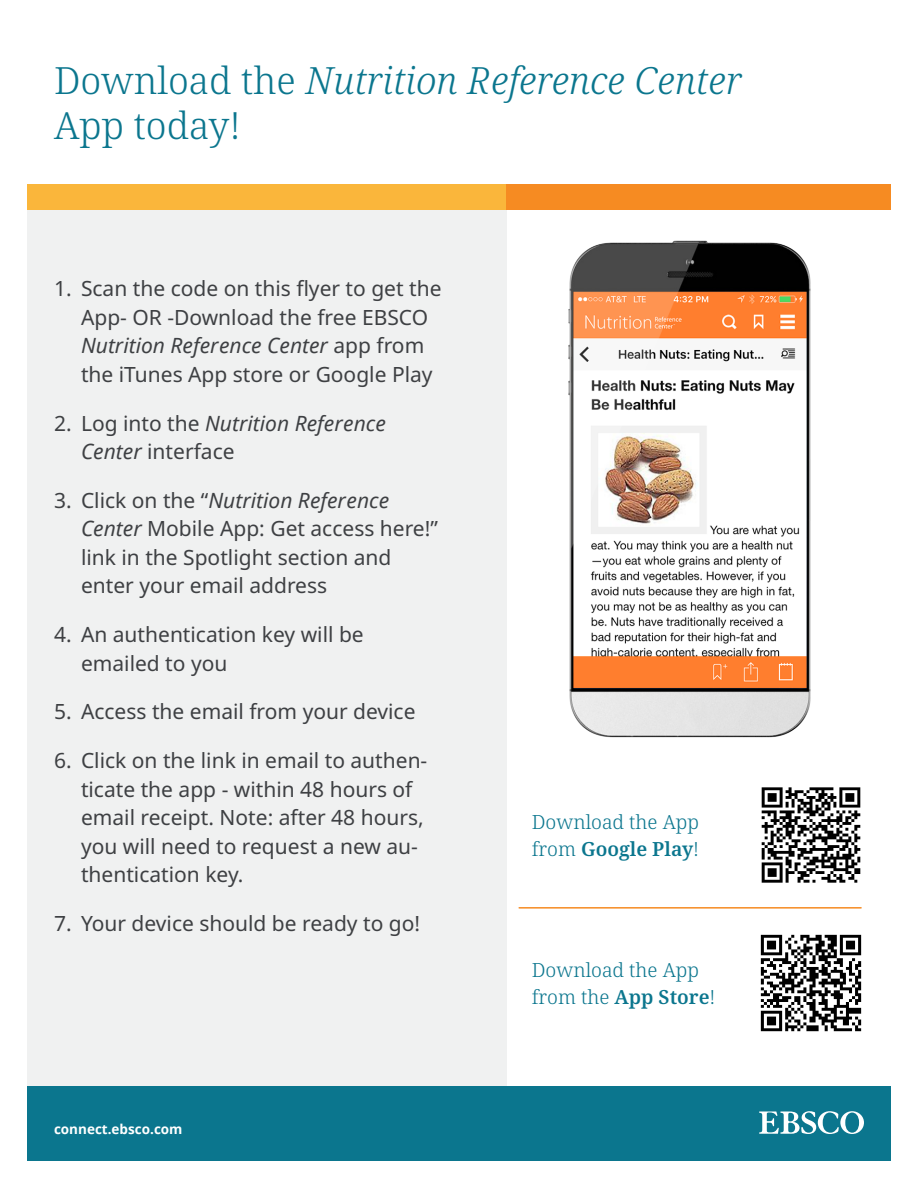
<style>
.page{position:relative;width:918px;height:1188px;background:#fff}
.page>*{position:absolute;margin:0;border:0;box-sizing:border-box;transform-origin:0 0}
.t1{font:italic 300 37.5px/45px "Noto Serif";color:#0b768e}
.Numbers{font:21px/28.5px "Noto Sans";color:#3e4043}
.Numbers-2{font:italic 21px/28.5px "Noto Sans";color:#3e4043}
.call_out{font:300 19.5px "Noto Serif";color:#0b768e}
.t2{font:600 19.5px "Noto Serif";color:#0b768e}
.t3{font:700 13.5px "Noto Sans";color:#fff}
.s1{font-style:normal}
.s2{font-style:italic}
.s3{font-weight:300}
.s4{font-weight:600}
</style>
<div class="page">
<div style="left:27px;top:210px;width:480px;height:876px;background:#f0f1f1"></div>
<div style="left:28px;top:1086px;width:863px;height:75px;background:#0b768e"></div>
<svg style="left:759px;top:1111px;width:105px;height:23px"></svg>
<div style="left:27px;top:184px;width:480px;height:26px;background:#fab63b"></div>
<div style="left:507px;top:184px;width:384px;height:26px;background:#f68b22"></div>
<img style="left:568px;top:240px;width:243px;height:498px">
<img style="left:761px;top:787px;width:100px;height:96px">
<img style="left:760px;top:934px;width:102px;height:98px">
<hr style="left:519px;top:907px;width:342px;height:2px;background:#f68b22">
<h1 class="t1" style="left:54px;top:59px;width:689px"><span class="s1">Download the</span> Nutrition Reference Center<br><span class="s1">App today!</span></h1>
<p class="Numbers" style="left:81px;top:275px;width:362px;text-indent:-27px">1. Scan the code on this flyer to get the App- OR -Download the free EBSCO <span class="s2">Nutrition Reference Center</span> app from the iTunes App store or Google Play</p>
<p class="Numbers-2" style="left:81px;top:408px;width:306px;text-indent:-27px"><span class="s1">2. Log into the</span> Nutrition Reference<br>Center <span class="s1">interface</span></p>
<p class="Numbers" style="left:81px;top:486px;width:359px;text-indent:-27px">3. Click on the “<span class="s2">Nutrition Reference<br>Center</span> Mobile App: Get access here!” link in the Spotlight section and enter your email address</p>
<p class="Numbers" style="left:81px;top:621px;width:284px;text-indent:-27px">4. An authentication key will be emailed to you</p>
<p class="Numbers" style="left:54px;top:698px;width:363px">5. Access the email from your device</p>
<p class="Numbers" style="left:81px;top:747px;width:348px;text-indent:-27px">6. Click on the link in email to authen&shy;ticate the app - within 48 hours of email receipt. Note: after 48 hours, you will need to request a new au&shy;thentication key.</p>
<p class="Numbers" style="left:54px;top:909px;width:368px">7. Your device should be ready to go!</p>
<p class="t3" style="left:54px;top:1120px;width:130px">connect.ebsco.com</p>
<p class="call_out" style="left:532px;top:809px;width:169px">Download the App</p>
<p class="t2" style="left:532px;top:835px;width:169px"><span class="s3">from</span> Google Play<span class="s3">!</span></p>
<p class="call_out" style="left:532px;top:957px;width:169px">Download the App</p>
<p class="call_out" style="left:532px;top:984px;width:185px">from the <span class="s4">App Store</span>!</p>
</div>
